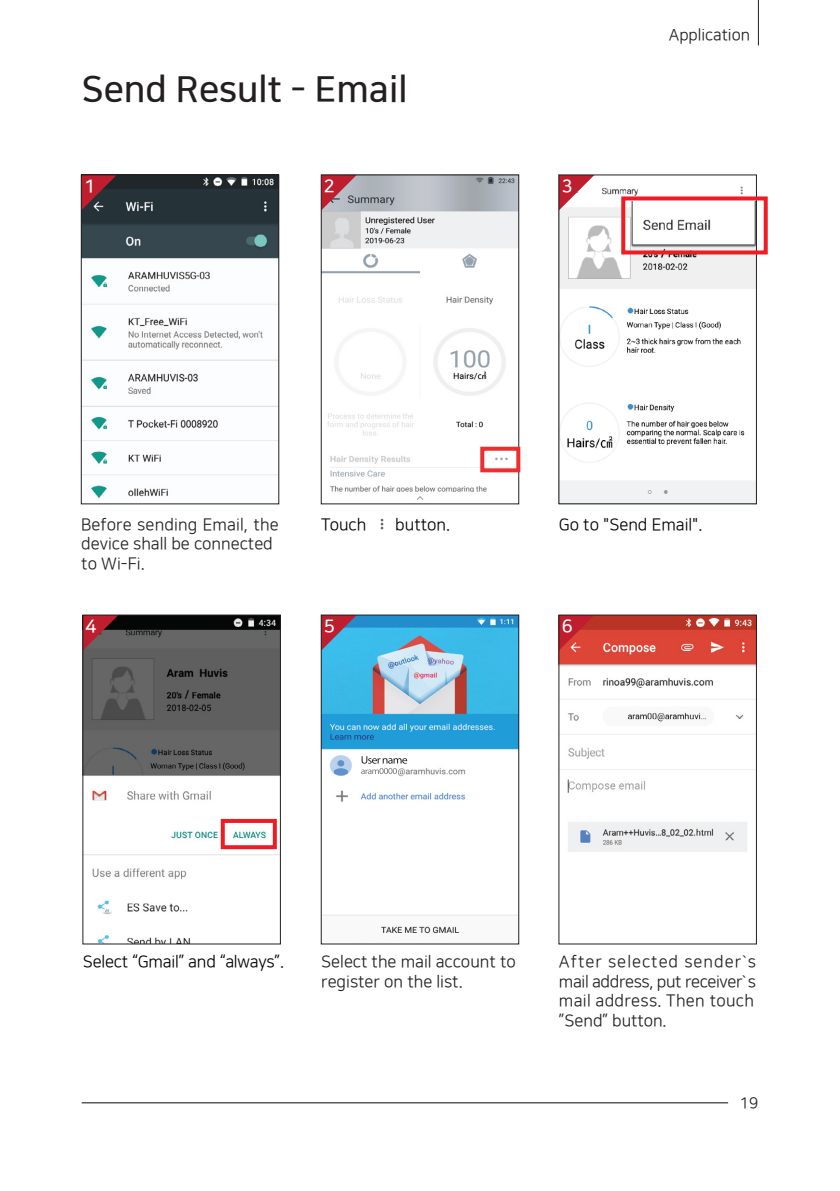
<style>
.page{position:relative;width:840px;height:1191px;background:#fff}
.page>*{position:absolute;margin:0;border:0;box-sizing:border-box;transform-origin:0 0}
.t1{font:36px "Nanum Square B";color:#231f20}
.t2{font:18px "Nanum Square B";color:#fff}
.t3{font:16.4px/19.8px "Nanum Square R";color:#231f20}
.t4{font:16.4px "Nanum Square R";letter-spacing:-.005em;color:#000}
.t5{font:16px "Nanum Square R";color:#231f20}
.t6{font:15.4px "Nanum Square R";color:#231f20}
</style>
<div class="page">
<img style="left:322px;top:176px;width:195px;height:324px">
<hr style="left:82px;top:1102px;width:645px;height:1px;background:#231f20">
<hr style="left:757px;top:0;width:1px;height:45px;background:#231f20">
<img style="left:83px;top:176px;width:194px;height:323px">
<img style="left:322px;top:616px;width:195px;height:318px">
<div style="left:359px;top:755px;width:39px;height:20px;background:#fff"></div>
<svg style="left:361px;top:756px;width:46px;height:18px"></svg>
<img style="left:84px;top:616px;width:195px;height:326px">
<img style="left:560px;top:616px;width:194px;height:236px">
<img style="left:560px;top:186px;width:194px;height:316px">
<svg style="left:322px;top:176px;width:34px;height:34px"></svg>
<svg style="left:560px;top:176px;width:34px;height:34px"></svg>
<svg style="left:84px;top:616px;width:34px;height:34px"></svg>
<svg style="left:560px;top:616px;width:34px;height:34px"></svg>
<div style="left:320px;top:174px;width:199px;height:330px;border:1px solid #231f20"></div>
<div style="left:82px;top:614px;width:199px;height:330px;border:1px solid #231f20"></div>
<svg style="left:322px;top:616px;width:34px;height:34px"></svg>
<div style="left:320px;top:614px;width:199px;height:330px;border:1px solid #231f20"></div>
<div style="left:621px;top:196px;width:146px;height:58px;border:4px solid #ed1d24"></div>
<div style="left:221px;top:819px;width:56px;height:30px;border:4px solid #ed1d24"></div>
<svg style="left:380px;top:519px;width:3px;height:10px"></svg>
<svg style="left:83px;top:176px;width:34px;height:34px"></svg>
<div style="left:81px;top:174px;width:198px;height:330px;border:1px solid #231f20"></div>
<div style="left:480px;top:447px;width:40px;height:25px;border:4px solid #ee2d2e"></div>
<h1 class="t1" style="left:82px;top:70px;width:327px">Send Result - Email</h1>
<p class="t2" style="left:84px;top:177px;width:12px">1</p>
<p class="t2" style="left:324px;top:177px;width:12px">2</p>
<p class="t2" style="left:561px;top:177px;width:12px">3</p>
<p class="t5" style="left:668px;top:26px;width:83px">Application</p>
<p class="t3" style="left:81px;top:515px;width:199px">Before sending Email, the device shall be connected to Wi-Fi.</p>
<p class="t4" style="left:321px;top:516px;width:47px">Touch</p>
<p class="t4" style="left:395px;top:516px;width:56px">button.</p>
<p class="t4" style="left:558px;top:516px;width:145px">Go to "Send Email".</p>
<p class="t2" style="left:86px;top:617px;width:12px">4</p>
<p class="t2" style="left:324px;top:617px;width:12px">5</p>
<p class="t2" style="left:561px;top:617px;width:12px">6</p>
<p class="t4" style="left:83px;top:953px;width:203px">Select “Gmail” and “always”.</p>
<p class="t3" style="left:321px;top:952px;width:196px">Select the mail account to register on the list.</p>
<p class="t3" style="left:558px;top:952px;width:198px;text-align:justify">After selected sender`s mail address, put receiver`s mail address. Then touch ”Send” button.</p>
<p class="t6" style="left:739px;top:1095px;width:20px">19</p>
</div>
